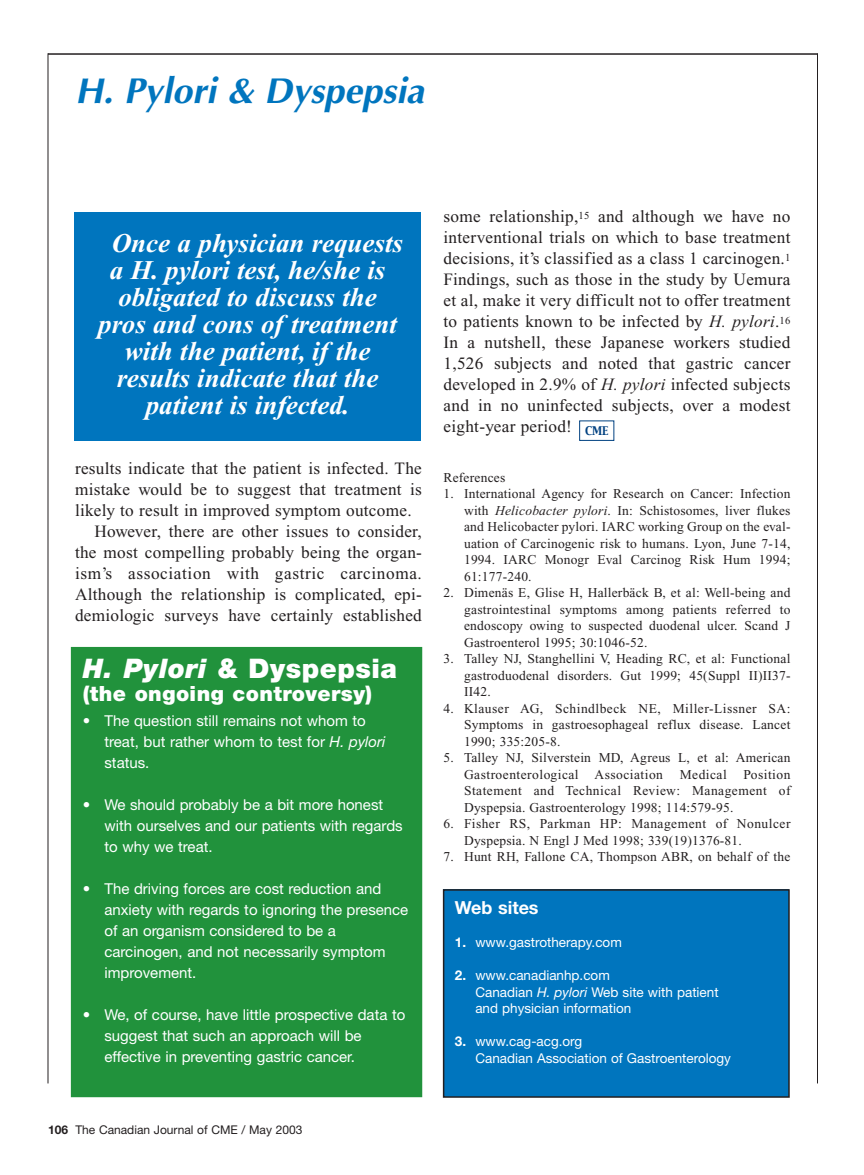
<style>
.page{position:relative;width:864px;height:1175px;background:#fff}
.page>*{position:absolute;margin:0;border:0;box-sizing:border-box;transform-origin:0 0}
.t1{font:italic 700 36px "Optima";color:#0075be}
.t2{font:italic 700 27px/27px "Times New Roman";color:#fff;text-align:center}
.t3{font:900 27px "Helvetica Neue";letter-spacing:.02em;color:#fff}
.t4{font:900 21px "Helvetica Neue";letter-spacing:.02em;color:#fff}
.t5{font:700 18px "Helvetica Neue";color:#fff}
.t6{font:17.25px/21px "Times New Roman";letter-spacing:.015em;color:#231f20;text-align:justify}
.t7{font:17.25px "Times New Roman";letter-spacing:.035em;color:#231f20}
.t8{font:15px/21px "Helvetica Neue";color:#fff}
.t9{font:13.5px/16.5px "Times New Roman";letter-spacing:.015em;color:#231f20;text-align:justify}
.t10{font:13.5px/16.5px "Helvetica Neue";color:#fff}
.t11{font:13.5px/16.5px "Times New Roman";letter-spacing:.035em;color:#231f20}
.t12{font:12px "Helvetica Neue";color:#231f20}
.t13{font:10.5px "Capitals";color:#004181}
.s1{font-style:italic}
.s2{font-weight:700}
</style>
<div class="page">
<hr style="left:48px;top:53px;width:770px;height:2px;background:#231f20">
<hr style="left:48px;top:53px;width:1px;height:1030px;background:#231f20">
<hr style="left:817px;top:53px;width:1px;height:1030px;background:#231f20">
<div style="left:444px;top:890px;width:345px;height:207px;background:#0075be"></div>
<div style="left:443px;top:889px;width:347px;height:208px;border:2px solid #231f20"></div>
<div style="left:72px;top:647px;width:350px;height:449px;background:#21923c"></div>
<div style="left:71px;top:647px;width:351px;height:450px;border:2px solid #21923c"></div>
<div style="left:74px;top:212px;width:347px;height:229px;background:#0075be"></div>
<div style="left:579px;top:420px;width:35px;height:21px;border:1px solid #004181"></div>
<h1 class="t1" style="left:75px;top:75px;width:351px">H. Pylori &amp; Dyspepsia</h1>
<h2 class="t2" style="left:98px;top:232px;width:306px">Once a physician requests a H. pylori test, he/she is obligated to discuss the pros and cons of treatment with the patient, if the results indicate that the patient is infected.</h2>
<p class="t6" style="left:75px;top:459px;width:348px">results indicate that the patient is infected. The</p>
<p class="t6" style="left:75px;top:480px;width:348px">mistake would be to suggest that treatment is</p>
<p class="t6" style="left:75px;top:501px;width:338px">likely to result in improved symptom outcome.</p>
<p class="t6" style="left:94px;top:522px;width:329px">However, there are other issues to consider,</p>
<p class="t6" style="left:75px;top:543px;width:349px">the most compelling probably being the organ-</p>
<p class="t7" style="left:75px;top:567px;width:348px">ism’s association with gastric carcinoma.</p>
<p class="t6" style="left:75px;top:585px;width:348px">Although the relationship is complicated, epi-</p>
<p class="t6" style="left:75px;top:606px;width:348px">demiologic surveys have certainly established</p>
<h2 class="t3" style="left:83px;top:659px;width:316px"><span class="s1">H. Pylori</span> &amp; Dyspepsia</h2>
<h3 class="t4" style="left:83px;top:686px;width:291px">(the ongoing controversy)</h3>
<p class="t8" style="left:104px;top:712px;width:283px;text-indent:-22px">• The question still remains not whom to treat, but rather whom to test for <span class="s1">H. pylori </span>status.</p>
<p class="t8" style="left:104px;top:796px;width:300px;text-indent:-22px">• We should probably be a bit more honest with ourselves and our patients with regards to why we treat.</p>
<p class="t8" style="left:104px;top:880px;width:305px;text-indent:-22px">• The driving forces are cost reduction and anxiety with regards to ignoring the presence of an organism considered to be a carcinogen, and not necessarily symptom improvement.</p>
<p class="t8" style="left:104px;top:1006px;width:302px;text-indent:-22px">• We, of course, have little prospective data to suggest that such an approach will be effective in preventing gastric cancer.</p>
<p class="t6" style="left:444px;top:207px;width:349px">some relationship,<sup>15</sup> and although we have no interventional trials on which to base treatment decisions, it’s classified as a class 1 carcinogen.<sup>1<br></sup>Findings, such as those in the study by Uemura et al, make it very difficult not to offer treatment to patients known to be infected by <span class="s1">H. pylori</span>.<sup>16<br></sup>In a nutshell, these Japanese workers studied 1,526 subjects and noted that gastric cancer developed in 2.9% of <span class="s1">H. pylori</span> infected subjects and in no uninfected subjects, over a modest eight-year period!</p>
<p class="t9" style="left:444px;top:470px;width:63px">References</p>
<p class="t9" style="left:464px;top:487px;width:328px;text-indent:-21px">1. International Agency for Research on Cancer: Infection with <span class="s1">Helicobacter pylori</span>. In: Schistosomes, liver flukes and Helicobacter pylori. IARC working Group on the eval&shy;uation of Carcinogenic risk to humans. Lyon, June 7-14, 1994. IARC Monogr Eval Carcinog Risk Hum 1994; 61:177-240.</p>
<p class="t9" style="left:464px;top:586px;width:328px;text-indent:-21px">2. Dimenäs E, Glise H, Hallerbäck B, et al: Well-being and gastrointestinal symptoms among patients referred to endoscopy owing to suspected duodenal ulcer. Scand J Gastroenterol 1995; 30:1046-52.</p>
<p class="t9" style="left:464px;top:651px;width:328px;text-indent:-21px">3. Talley NJ, Stanghellini V, Heading RC, et al: Functional gastroduodenal disorders. Gut 1999; 45(Suppl II)II37- II42.</p>
<p class="t9" style="left:464px;top:701px;width:328px;text-indent:-21px">4. Klauser AG, Schindlbeck NE, Miller-Lissner SA:<br>Symptoms in gastroesophageal reflux disease. Lancet 1990; 335:205-8.</p>
<p class="t9" style="left:464px;top:750px;width:328px;text-indent:-21px">5. Talley NJ, Silverstein MD, Agreus L, et al: American Gastroenterological Association Medical Position Statement and Technical Review: Management of Dyspepsia. Gastroenterology 1998; 114:579-95.</p>
<p class="t11" style="left:464px;top:816px;width:328px;text-indent:-21px">6. Fisher RS, Parkman HP: Management of Nonulcer<br>Dyspepsia. N Engl J Med 1998; 339(19)1376-81.</p>
<p class="t9" style="left:444px;top:849px;width:348px">7. Hunt RH, Fallone CA, Thompson ABR, on behalf of the</p>
<p class="t13" style="left:585px;top:425px;width:25px">CME</p>
<h3 class="t5" style="left:455px;top:901px;width:85px">Web sites</h3>
<p class="t10" style="left:455px;top:935px;width:168px"><span class="s2">1.</span> www.gastrotherapy.com</p>
<p class="t10" style="left:475px;top:968px;width:245px;text-indent:-21px"><span class="s2">2.</span> www.canadianhp.com<br>Canadian <span class="s1">H. pylori</span> Web site with patient and physician information</p>
<p class="t10" style="left:475px;top:1034px;width:257px;text-indent:-21px"><span class="s2">3.</span> www.cag-acg.org<br>Canadian Association of Gastroenterology</p>
<p class="t12" style="left:48px;top:1125px;width:256px"><span class="s2">106</span> The Canadian Journal of CME / May 2003</p>
</div>
